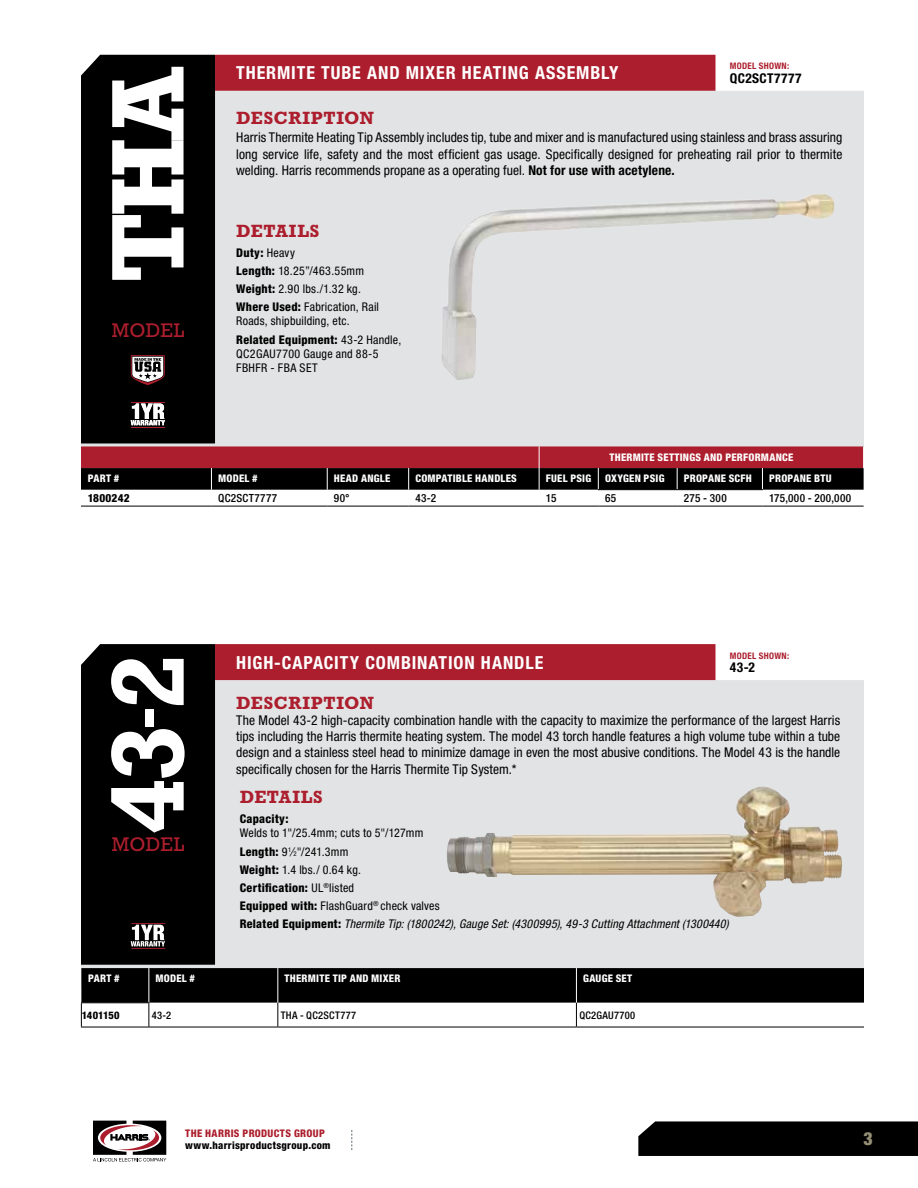
<style>
.page{position:relative;width:918px;height:1188px;background:#fff}
.page>*{position:absolute;margin:0;border:0;box-sizing:border-box;transform-origin:0 0}
.t1{font:700 105px "Rockwell Std";color:#fff}
.t2{font:20.1px "Rockwell Std";letter-spacing:.005em;color:#ac1e2d}
.t3{font:700 condensed 18px "Helvetica Neue LT Std";letter-spacing:.05em;color:#fff}
.t4{font:700 18px "Rockwell Std";letter-spacing:.03em;color:#ac1e2d}
.t5{font:900 condensed 18px "Helvetica Neue LT Std";color:#958f76}
.t6{font:condensed 13.5px/16.2px "Helvetica Neue LT Std";letter-spacing:.005em;color:#000;text-align:justify}
.t7{font:700 condensed 13.5px "Helvetica Neue LT Std";letter-spacing:.03em;color:#000}
.t8{font:condensed 12px/18.1px "Helvetica Neue LT Std";letter-spacing:.02em;color:#000}
.t9{font:800 condensed 12px "Helvetica Neue LT Std";letter-spacing:.025em;color:#000}
.t10{font:500 condensed 11.25px "Helvetica Neue LT Std";letter-spacing:.03em;color:#000}
.t11{font:800 condensed 11.25px "Helvetica Neue LT Std";letter-spacing:.025em;color:#000}
.t12{font:800 condensed 10.5px "Helvetica Neue LT Std";letter-spacing:.025em;color:#fff}
.t13{font:800 condensed 10.5px "Helvetica Neue LT Std";letter-spacing:.025em;color:#000}
.t14{font:500 condensed 10.5px "Helvetica Neue LT Std";letter-spacing:.035em;color:#000}
.t15{font:800 condensed 10.5px "Helvetica Neue LT Std";letter-spacing:.03em;color:#ac1e2d}
.t16{font:800 condensed 10.5px "Helvetica Neue LT Std";letter-spacing:-.005em;color:#000}
.t17{font:700 condensed 9px "Helvetica Neue LT Std";letter-spacing:.035em;color:#ac1e2d}
.s1{font-weight:700}
.s2{font-weight:800}
.s3{font-size:6.6px}
.s4{font-style:italic}
</style>
<div class="page">
<svg style="left:638px;top:1121px;width:280px;height:35px;background:#070707"></svg>
<svg style="left:93px;top:1121px;width:73px;height:40px"></svg>
<svg style="left:351px;top:1130px;width:1px;height:20px"></svg>
<div style="left:81px;top:91px;width:783px;height:355px;background:#e2e3e4"></div>
<div style="left:215px;top:55px;width:501px;height:36px;background:#ac1e2d"></div>
<div style="left:81px;top:55px;width:134px;height:388px;background:#000"></div>
<hr style="left:81px;top:506px;width:130px;height:1px;background:#000">
<hr style="left:211px;top:506px;width:116px;height:1px;background:#000">
<hr style="left:327px;top:506px;width:82px;height:1px;background:#000">
<hr style="left:409px;top:506px;width:130px;height:1px;background:#000">
<hr style="left:539px;top:506px;width:59px;height:1px;background:#000">
<hr style="left:598px;top:506px;width:79px;height:1px;background:#000">
<hr style="left:677px;top:506px;width:85px;height:1px;background:#000">
<hr style="left:762px;top:506px;width:102px;height:1px;background:#000">
<svg style="left:81px;top:446px;width:783px;height:44px;background:#5a141b"></svg>
<hr style="left:598px;top:489px;width:79px;height:1px;background:#000">
<hr style="left:677px;top:489px;width:86px;height:1px;background:#000">
<hr style="left:131px;top:402px;width:34px;height:1px;background:#ac1e2d">
<hr style="left:131px;top:427px;width:34px;height:1px;background:#ac1e2d">
<svg style="left:131px;top:404px;width:34px;height:21px"></svg>
<img style="left:441px;top:194px;width:394px;height:186px">
<svg style="left:131px;top:355px;width:34px;height:30px"></svg>
<hr style="left:149px;top:1027px;width:129px;height:1px;background:#000">
<hr style="left:278px;top:1027px;width:298px;height:1px;background:#000">
<hr style="left:576px;top:1027px;width:288px;height:1px;background:#000">
<hr style="left:81px;top:1027px;width:68px;height:1px;background:#000">
<svg style="left:81px;top:644px;width:783px;height:383px;background:#aaa0a0"></svg>
<p class="t17" style="left:730px;top:61px;width:61px">MODEL SHOWN:</p>
<p class="t7" style="left:730px;top:70px;width:73px">QC2SCT7777</p>
<h1 class="t1" style="left:86px;top:283px;width:218px;rotate:-90deg">THA</h1>
<h3 class="t3" style="left:236px;top:62px;width:384px">THERMITE TUBE AND MIXER HEATING ASSEMBLY</h3>
<h3 class="t4" style="left:236px;top:108px;width:139px">DESCRIPTION</h3>
<p class="t6" style="left:236px;top:130px;width:608px">Harris Thermite Heating Tip Assembly includes tip, tube and mixer and is manufactured using stainless and brass assuring long service life, safety and the most efficient gas usage. Specifically designed for preheating rail prior to thermite welding. Harris recommends propane as a operating fuel. <span class="s1">Not for use with acetylene.</span></p>
<h3 class="t4" style="left:236px;top:220px;width:85px">DETAILS</h3>
<p class="t8" style="left:236px;top:243px;width:144px"><span class="s2">Duty:</span> Heavy<br><span class="s2">Length:</span> 18.25”/463.55mm<br><span class="s2">Weight:</span> 2.90 lbs./1.32 kg.<br><span class="s2">Where Used:</span> Fabrication, Rail</p>
<p class="t8" style="left:236px;top:312px;width:166px">Roads, shipbuilding, etc.<br><span class="s2">Related Equipment:</span> 43-2 Handle,</p>
<p class="t8" style="left:236px;top:347px;width:144px;line-height:14.4px">QC2GAU7700 Gauge and 88-5<br>FBHFR - FBA SET</p>
<h2 class="t2" style="left:112px;top:318px;width:74px">MODEL</h2>
<p class="t12" style="left:609px;top:450px;width:185px">THERMITE SETTINGS AND PERFORMANCE</p>
<p class="t12" style="left:88px;top:472px;width:33px">PART #</p>
<p class="t12" style="left:218px;top:472px;width:41px">MODEL #</p>
<p class="t12" style="left:334px;top:472px;width:58px">HEAD ANGLE</p>
<p class="t12" style="left:415px;top:472px;width:103px">COMPATIBLE HANDLES</p>
<p class="t12" style="left:546px;top:472px;width:47px">FUEL PSIG</p>
<p class="t12" style="left:605px;top:472px;width:61px">OXYGEN PSIG</p>
<p class="t12" style="left:684px;top:472px;width:69px">PROPANE SCFH</p>
<p class="t12" style="left:769px;top:472px;width:64px">PROPANE BTU</p>
<p class="t11" style="left:88px;top:491px;width:43px">1800242</p>
<p class="t10" style="left:218px;top:491px;width:60px">QC2SCT7777</p>
<p class="t10" style="left:334px;top:491px;width:17px">90<span class="s1">°</span></p>
<p class="t10" style="left:415px;top:491px;width:22px">43-2</p>
<p class="t10" style="left:546px;top:491px;width:12px">15</p>
<p class="t10" style="left:605px;top:491px;width:13px">65</p>
<p class="t10" style="left:684px;top:491px;width:44px">275 - 300</p>
<p class="t10" style="left:769px;top:491px;width:83px">175,000 - 200,000</p>
<p class="t17" style="left:730px;top:650px;width:61px">MODEL SHOWN:</p>
<p class="t7" style="left:730px;top:659px;width:27px">43-2</p>
<h1 class="t1" style="left:86px;top:833px;width:183px;rotate:-90deg">43<sup>-</sup>2</h1>
<h3 class="t3" style="left:236px;top:651px;width:309px">HIGH-CAPACITY COMBINATION HANDLE</h3>
<h3 class="t4" style="left:236px;top:692px;width:139px">DESCRIPTION</h3>
<p class="t6" style="left:236px;top:712px;width:606px">The Model 43-2 high-capacity combination handle with the capacity to maximize the performance of the largest Harris tips including the Harris thermite heating system. The model 43 torch handle features a high volume tube within a tube design and a stainless steel head to minimize damage in even the most abusive conditions. The Model 43 is the handle specifically chosen for the Harris Thermite Tip System.*</p>
<h3 class="t4" style="left:240px;top:787px;width:85px">DETAILS</h3>
<p class="t9" style="left:240px;top:811px;width:50px">Capacity:</p>
<p class="t8" style="left:240px;top:824px;width:491px">Welds to 1"/25.4mm; cuts to 5"/127mm<br><span class="s2">Length:</span> 9<sup>1</sup>⁄<span class="s3">2</span>"/241.3mm<br><span class="s2">Weight:</span> 1.4 lbs./ 0.64 kg.<br><span class="s2">Certification:</span> UL<sup>®</sup>listed<br><span class="s2">Equipped with:</span> FlashGuard<sup>®</sup> check valves<br><span class="s2">Related Equipment:</span> <span class="s4">Thermite Tip: (1800242), Gauge Set: (4300995), 49-3 Cutting Attachment (1300440)</span></p>
<h2 class="t2" style="left:112px;top:832px;width:74px">MODEL</h2>
<p class="t12" style="left:88px;top:972px;width:33px">PART #</p>
<p class="t12" style="left:156px;top:972px;width:41px">MODEL #</p>
<p class="t12" style="left:285px;top:972px;width:117px">THERMITE TIP AND MIXER</p>
<p class="t12" style="left:583px;top:972px;width:51px">GAUGE SET</p>
<p class="t16" style="left:82px;top:1009px;width:39px">1401150</p>
<p class="t14" style="left:152px;top:1009px;width:21px">43-2</p>
<p class="t14" style="left:281px;top:1009px;width:77px">THA - QC2SCT777</p>
<p class="t14" style="left:579px;top:1009px;width:57px">QC2GAU7700</p>
<p class="t15" style="left:185px;top:1126px;width:141px">THE HARRIS PRODUCTS GROUP</p>
<p class="t13" style="left:185px;top:1139px;width:147px">www.harrisproductsgroup.com</p>
<h3 class="t5" style="left:863px;top:1128px;width:11px">3</h3>
</div>
